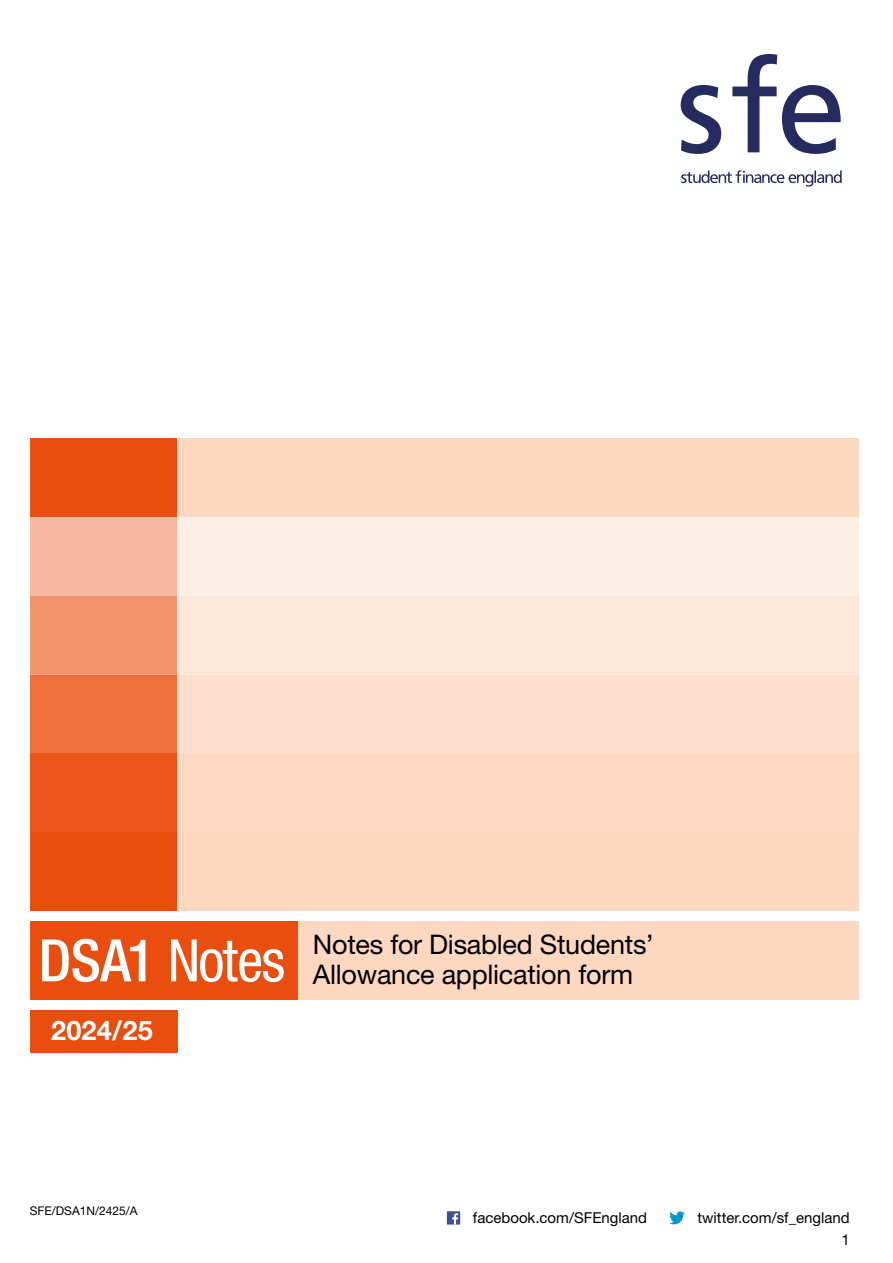
<style>
.page{position:relative;width:893px;height:1263px;background:#fff}
.page>*{position:absolute;margin:0;border:0;box-sizing:border-box;transform-origin:0 0}
.H1-_Form_Title{font:condensed 58.5px "Helvetica Neue LT Std";letter-spacing:-.03em;color:#fff}
.H1-_Form_Title-2{font:27px "Helvetica Neue LT Std";letter-spacing:-.01em;color:#000}
.H1-_Form_Title-3{font:700 27px "Helvetica Neue LT Std";letter-spacing:.01em;color:#fff}
.t1{font:15px/21.9px "Helvetica Neue LT Std";color:#000;text-align:right}
.t2{font:12px "Helvetica Neue LT Std";color:#000}
.s1{font-weight:500}
</style>
<div class="page">
<svg style="left:681px;top:85px;width:40px;height:69px"></svg>
<svg style="left:732px;top:54px;width:109px;height:100px"></svg>
<svg style="left:681px;top:170px;width:160px;height:17px"></svg>
<div style="left:30px;top:438px;width:269px;height:472px;background:#e94e0f"></div>
<div style="left:177px;top:438px;width:682px;height:472px;background:#fcd8c1"></div>
<svg style="left:30px;top:517px;width:829px;height:79px;fill:#fdefe6"></svg>
<svg style="left:30px;top:596px;width:829px;height:78px;fill:#fde7d9"></svg>
<svg style="left:30px;top:674px;width:829px;height:79px;fill:#fcdfcd"></svg>
<div style="left:30px;top:753px;width:147px;height:79px;background:#ea561a"></div>
<div style="left:30px;top:921px;width:269px;height:79px;background:#e94e0f"></div>
<div style="left:299px;top:921px;width:560px;height:79px;background:#fcd8c1"></div>
<div style="left:30px;top:1010px;width:147px;height:42px;background:#e94e0f"></div>
<div style="left:447px;top:1211px;width:13px;height:13px;background:#3e5293"></div>
<svg style="left:452px;top:1213px;width:6px;height:11px"></svg>
<svg style="left:669px;top:1211px;width:16px;height:13px"></svg>
<h1 class="H1-_Form_Title" style="left:39px;top:927px;width:248px"><span class="s1">DSA1</span> Notes</h1>
<h1 class="H1-_Form_Title-3" style="left:51px;top:1014px;width:103px">2024/25</h1>
<h1 class="H1-_Form_Title-2" style="left:313px;top:928px;width:342px">Notes for Disabled Students’</h1>
<h1 class="H1-_Form_Title-2" style="left:313px;top:958px;width:322px">Allowance application form</h1>
<p class="t2" style="left:30px;top:1204px;width:109px">SFE/DSA1N/2425/A</p>
<p class="t1" style="left:473px;top:1207px;width:176px">facebook.com/SFEngland</p>
<p class="t1" style="left:697px;top:1207px;width:154px">twitter.com/sf_england<br>1</p>
</div>
